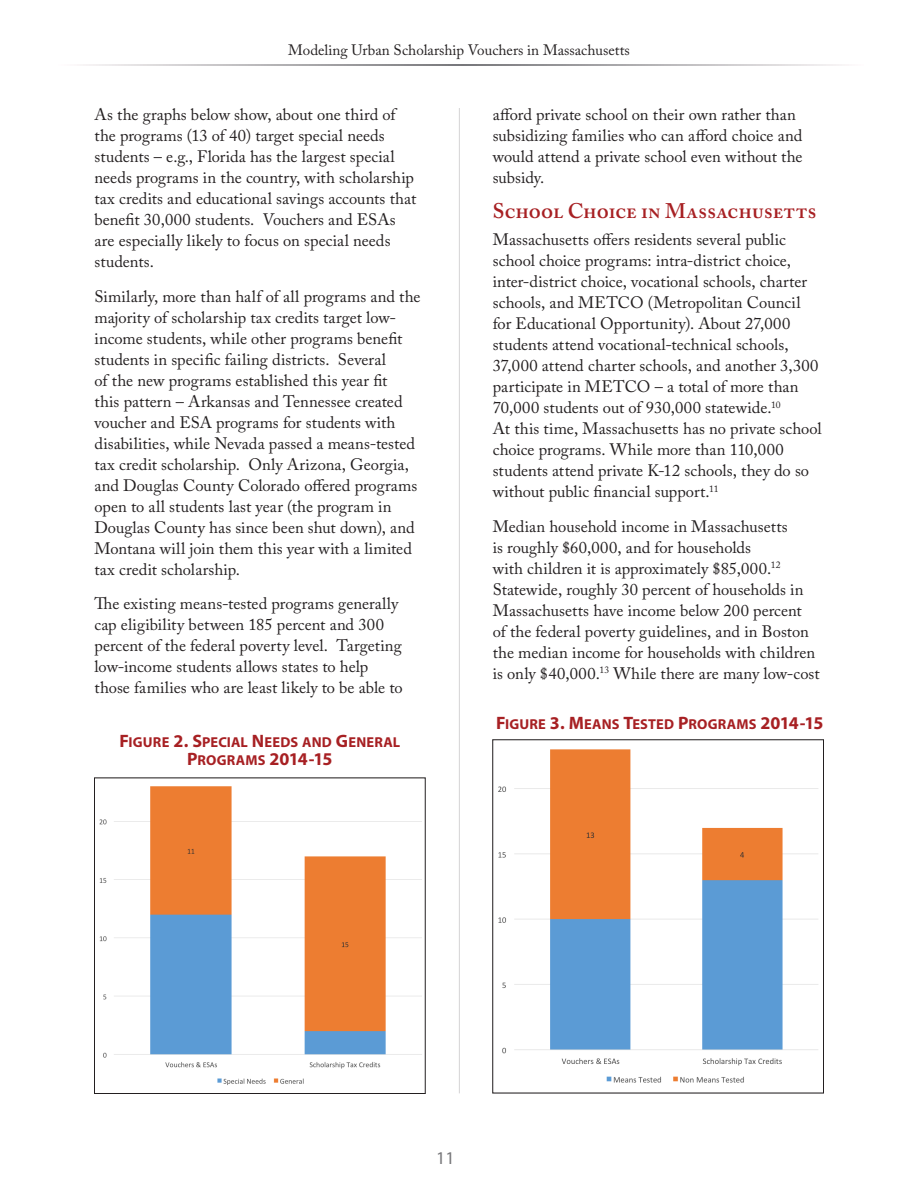
<style>
.page{position:relative;width:918px;height:1188px;background:#fff}
.page>*{position:absolute;margin:0;border:0;box-sizing:border-box;transform-origin:0 0}
.t1{font:600 21px "Adobe Caslon Pro";letter-spacing:-.005em;color:#a72023}
.Body_Copy{font:18px "Myriad Pro Bold SC800";letter-spacing:-.04em;color:#a72023}
.t2{font:18px "Myriad Pro";color:#77777a}
.t3{font:16.5px/21px "Adobe Caslon Pro";letter-spacing:.005em;color:#231f20}
.t4{font:15px "Adobe Caslon Pro";color:#231f20}
.Body_Copy-2{font:14.4px "Myriad Pro Bold SC800";letter-spacing:.01em;color:#a72023}
.s1{font-size:18px}
.s2{font-size:14.4px}
</style>
<div class="page">
<svg style="left:83px;top:65px;width:759px;height:1px"></svg>
<hr style="left:459px;top:108px;width:1px;height:985px;background:#d6d4d6">
<img style="left:99px;top:786px;width:323px;height:299px">
<div style="left:94px;top:778px;width:332px;height:316px;border:1px solid #231f20"></div>
<img style="left:498px;top:749px;width:320px;height:334px">
<div style="left:492px;top:739px;width:332px;height:354px;border:1px solid #231f20"></div>
<p class="t4" style="left:288px;top:41px;width:343px">Modeling Urban Scholarship Vouchers in Massachusetts</p>
<p class="t3" style="left:94px;top:104px;width:323px">As the graphs below show, about one third of the programs (13 of 40) target special needs students – e.g., Florida has the largest special needs programs in the country, with scholarship tax credits and educational savings accounts that benefit 30,000 students. Vouchers and ESAs are especially likely to focus on special needs students.</p>
<p class="t3" style="left:94px;top:285px;width:328px">Similarly, more than half of all programs and the majority of scholarship tax credits target low&shy;income students, while other programs benefit students in specific failing districts. Several<br>of the new programs established this year fit<br>this pattern – Arkansas and Tennessee created voucher and ESA programs for students with disabilities, while Nevada passed a means-tested tax credit scholarship. Only Arizona, Georgia, and Douglas County Colorado offered programs open to all students last year (the program in Douglas County has since been shut down), and Montana will join them this year with a limited tax credit scholarship.</p>
<p class="t3" style="left:94px;top:593px;width:310px">The existing means-tested programs generally cap eligibility between 185 percent and 300 percent of the federal poverty level. Targeting low-income students allows states to help those families who are least likely to be able to</p>
<p class="Body_Copy-2" style="left:119px;top:733px;width:282px"><span class="s1">F</span>IGURE <span class="s1">2. S</span>PECIAL <span class="s1">N</span> EEDS AND <span class="s1">G</span>ENERAL</p>
<p class="Body_Copy" style="left:187px;top:747px;width:147px">P<span class="s2">ROGRAMS</span> 2014-15</p>
<p class="t3" style="left:493px;top:104px;width:311px">afford private school on their own rather than subsidizing families who can afford choice and would attend a private school even without the subsidy.</p>
<p class="t1" style="left:493px;top:198px;width:326px">School Choice in Massachusetts</p>
<p class="t3" style="left:493px;top:229px;width:331px">Massachusetts offers residents several public school choice programs: intra-district choice, inter-district choice, vocational schools, charter schools, and METCO (Metropolitan Council for Educational Opportunity). About 27,000 students attend vocational-technical schools, 37,000 attend charter schools, and another 3,300 participate in METCO – a total of more than 70,000 students out of 930,000 statewide.<sup>10<br></sup>At this time, Massachusetts has no private school choice programs. While more than 110,000 students attend private K-12 schools, they do so without public financial support.<sup>11</sup></p>
<p class="t3" style="left:493px;top:516px;width:329px">Median household income in Massachusetts<br>is roughly $60,000, and for households<br>with children it is approximately $85,000.<sup>12<br></sup>Statewide, roughly 30 percent of households in Massachusetts have income below 200 percent<br>of the federal poverty guidelines, and in Boston the median income for households with children is only $40,000.<sup>13</sup> While there are many low-cost</p>
<p class="Body_Copy-2" style="left:496px;top:715px;width:329px"><span class="s1">F</span>IGURE <span class="s1">3. M</span>EANS <span class="s1">T</span>ESTED <span class="s1">P</span>ROGRAMS <span class="s1">2014-15</span></p>
<p class="t2" style="left:436px;top:1147px;width:20px">11</p>
</div>
